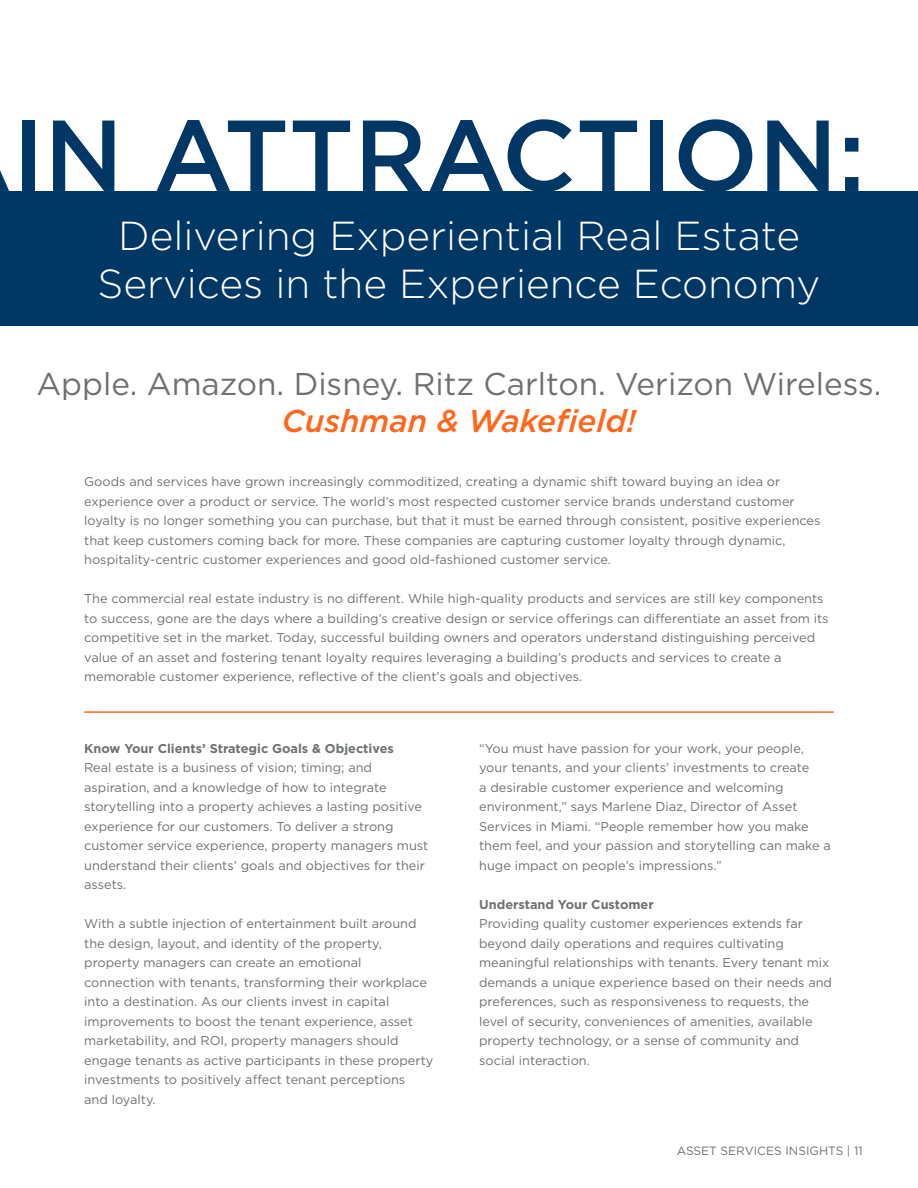
<style>
.page{position:relative;width:918px;height:1188px;background:#fff}
.page>*{position:absolute;margin:0;border:0;box-sizing:border-box;transform-origin:0 0}
.t1{font:500 100.65px "Gotham";color:#003764}
.t2{font:300 40.5px/48.6px "Gotham";color:#fff;text-align:center}
.t3{font:31.5px "Gotham";color:#6f7171}
.t4{font:italic 500 31.5px "Gotham";color:#ff671d}
.t5{font:12.75px/19.5px "Gotham";color:#6e7171}
.t6{font:700 12.75px "Gotham";color:#6e7171}
.t7{font:12px "Gotham";color:#6f7171}
</style>
<div class="page">
<div style="left:0;top:191px;width:918px;height:134px;background:#003764"></div>
<hr style="left:84px;top:711px;width:750px;height:2px;background:#ff671d">
<h1 class="t1" style="left:12px;top:89px;width:855px">IN ATTRACTION:</h1>
<h2 class="t2" style="left:98px;top:210px;width:724px">Delivering Experiential Real Estate<br>Services in the Experience Economy</h2>
<h3 class="t3" style="left:36px;top:363px;width:847px">Apple. Amazon. Disney. Ritz Carlton. Verizon Wireless.</h3>
<h3 class="t4" style="left:282px;top:401px;width:356px">Cushman &amp; Wakefield!</h3>
<p class="t5" style="left:84px;top:472px;width:738px">Goods and services have grown increasingly commoditized, creating a dynamic shift toward buying an idea or experience over a product or service. The world’s most respected customer service brands understand customer loyalty is no longer something you can purchase, but that it must be earned through consistent, positive experiences that keep customers coming back for more. These companies are capturing customer loyalty through dynamic, hospitality-centric customer experiences and good old-fashioned customer service.</p>
<p class="t5" style="left:84px;top:589px;width:746px">The commercial real estate industry is no different. While high-quality products and services are still key components to success, gone are the days where a building’s creative design or service offerings can differentiate an asset from its competitive set in the market. Today, successful building owners and operators understand distinguishing perceived value of an asset and fostering tenant loyalty requires leveraging a building’s products and services to create a memorable customer experience, reflective of the client’s goals and objectives.</p>
<p class="t6" style="left:84px;top:740px;width:311px">Know Your Clients’ Strategic Goals &amp; Objectives</p>
<p class="t5" style="left:84px;top:758px;width:346px">Real estate is a business of vision; timing; and aspiration, and a knowledge of how to integrate storytelling into a property achieves a lasting positive experience for our customers. To deliver a strong customer service experience, property managers must understand their clients’ goals and objectives for their assets.</p>
<p class="t5" style="left:84px;top:914px;width:351px">With a subtle injection of entertainment built around the design, layout, and identity of the property, property managers can create an emotional connection with tenants, transforming their workplace into a destination. As our clients invest in capital improvements to boost the tenant experience, asset marketability, and ROI, property managers should engage tenants as active participants in these property investments to positively affect tenant perceptions<br>and loyalty.</p>
<p class="t5" style="left:479px;top:738px;width:353px">“You must have passion for your work, your people, your tenants, and your clients’ investments to create<br>a desirable customer experience and welcoming environment,” says Marlene Diaz, Director of Asset Services in Miami. “People remember how you make them feel, and your passion and storytelling can make a huge impact on people’s impressions.”</p>
<p class="t6" style="left:479px;top:896px;width:176px">Understand Your Customer</p>
<p class="t5" style="left:479px;top:914px;width:354px">Providing quality customer experiences extends far beyond daily operations and requires cultivating meaningful relationships with tenants. Every tenant mix demands a unique experience based on their needs and preferences, such as responsiveness to requests, the level of security, conveniences of amenities, available property technology, or a sense of community and social interaction.</p>
<p class="t7" style="left:677px;top:1143px;width:188px">ASSET SERVICES INSIGHTS | 11</p>
</div>
